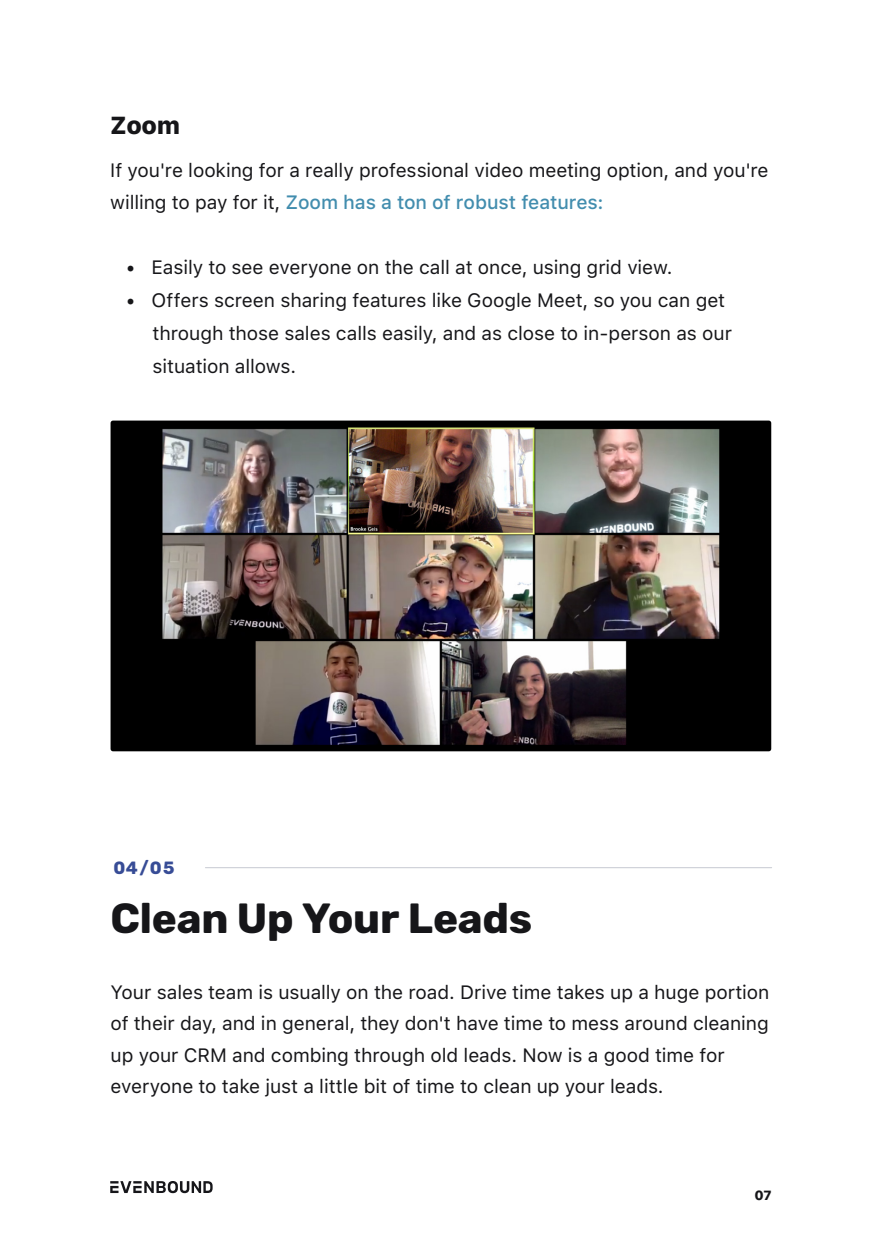
<style>
.page{position:relative;width:882px;height:1260px;background:#fff}
.page>*{position:absolute;margin:0;border:0;box-sizing:border-box;transform-origin:0 0}
.t1{font:700 42px "Rubik";letter-spacing:-.005em;color:#161619}
.t2{font:800 24.5px "SFUI Text";color:#161619}
.t3{font:19.25px/31.5px "SFUI Text";letter-spacing:-.005em;color:#161619}
.t4{font:700 17.68px "Rubik";color:#374c96}
.t5{font:800 13.3px "SFUI Text";color:#161619}
.s1{font-weight:500;color:#428dae}
</style>
<div class="page">
<svg style="left:110px;top:1181px;width:103px;height:12px"></svg>
<div style="left:111px;top:421px;width:660px;height:330px;background:#000;border-radius:3px"></div>
<img style="left:162px;top:427px;width:558px;height:318px">
<hr style="left:205px;top:867px;width:567px;height:1px;background:#c6c9d1">
<p class="t2" style="left:110px;top:107px;width:72px">Zoom</p>
<p class="t3" style="left:110px;top:154px;width:660px">If you're looking for a really professional video meeting option, and you're willing to pay for it, <span class="s1">Zoom has a ton of robust features:</span></p>
<p class="t3" style="left:126px;top:250px;width:548px">• Easily to see everyone on the call at once, using grid view.</p>
<p class="t3" style="left:153px;top:283px;width:581px;line-height:33.2px;text-indent:-27px">• Offers screen sharing features like Google Meet, so you can get through those sales calls easily, and as close to in-person as our situation allows.</p>
<p class="t4" style="left:113px;top:857px;width:63px">04/05</p>
<h1 class="t1" style="left:111px;top:894px;width:423px">Clean Up Your Leads</h1>
<p class="t3" style="left:111px;top:976px;width:660px">Your sales team is usually on the road. Drive time takes up a huge portion of their day, and in general, they don't have time to mess around cleaning up your CRM and combing through old leads. Now is a good time for everyone to take just a little bit of time to clean up your leads.</p>
<p class="t5" style="left:754px;top:1185px;width:19px">07</p>
</div>
